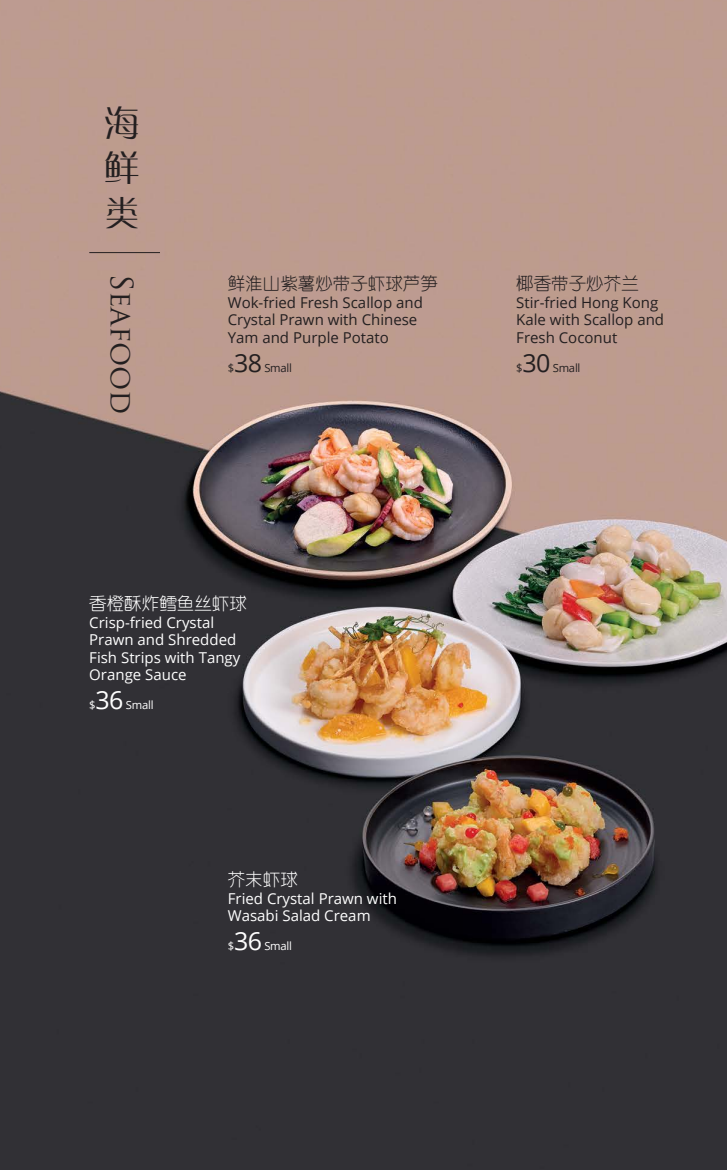
<style>
.page{position:relative;width:727px;height:1170px;background:#fff}
.page>*{position:absolute;margin:0;border:0;box-sizing:border-box;transform-origin:0 0}
.t1{font:35px/45px "FZZQJW GB1 0";color:#231f20;text-align:justify}
.t2{font:30px "Trajan Pro";color:#231f20}
.t3{font:25px "Open Sans";color:#fff}
.t4{font:25px "Open Sans";color:#231f20}
.t5{font:17.5px "You Yuan";color:#231f20}
.t6{font:17.5px "You Yuan";color:#fff}
.t7{font:15px/17.5px "Open Sans";color:#231f20}
.t8{font:15px/17.5px "Open Sans";color:#fff}
.t9{font:11.25px "Open Sans";letter-spacing:-.02em;color:#fff}
.t10{font:11.25px "Open Sans";letter-spacing:-.02em;color:#231f20}
</style>
<div class="page">
<img style="left:0;top:0;width:726px;height:1169px">
<hr style="left:89px;top:252px;width:71px;height:1px;background:#231f20">
<h1 class="t1" style="left:105px;top:101px;width:36px">海鲜类</h1>
<h2 class="t2" style="left:141px;top:274px;width:142px;rotate:90deg">Seafood</h2>
<p class="t5" style="left:228px;top:274px;width:211px">鲜淮山紫薯炒带子虾球芦笋</p>
<p class="t7" style="left:228px;top:293px;width:196px">Wok-fried Fresh Scallop and<br>Crystal Prawn with Chinese<br>Yam and Purple Potato</p>
<p class="t10" style="left:228px;top:360px;width:8px">$</p>
<h3 class="t4" style="left:234px;top:345px;width:30px">38</h3>
<p class="t10" style="left:264px;top:360px;width:29px">Small</p>
<p class="t6" style="left:89px;top:594px;width:159px">香橙酥炸鳕鱼丝虾球</p>
<p class="t8" style="left:89px;top:613px;width:152px">Crisp-fried Crystal<br>Prawn and Shredded<br>Fish Strips with Tangy<br>Orange Sauce</p>
<p class="t9" style="left:89px;top:697px;width:8px">$</p>
<h3 class="t3" style="left:95px;top:683px;width:30px">36</h3>
<p class="t9" style="left:126px;top:697px;width:29px">Small</p>
<p class="t6" style="left:228px;top:869px;width:71px">芥末虾球</p>
<p class="t8" style="left:228px;top:888px;width:171px">Fried Crystal Prawn with<br>Wasabi Salad Cream</p>
<p class="t9" style="left:228px;top:938px;width:8px">$</p>
<h3 class="t3" style="left:234px;top:923px;width:30px">36</h3>
<p class="t9" style="left:264px;top:938px;width:29px">Small</p>
<p class="t5" style="left:516px;top:274px;width:124px">椰香带子炒芥兰</p>
<p class="t7" style="left:516px;top:293px;width:149px">Stir-fried Hong Kong<br>Kale with Scallop and<br>Fresh Coconut</p>
<p class="t10" style="left:516px;top:360px;width:8px">$</p>
<h3 class="t4" style="left:522px;top:345px;width:30px">30</h3>
<p class="t10" style="left:552px;top:360px;width:29px">Small</p>
</div>
